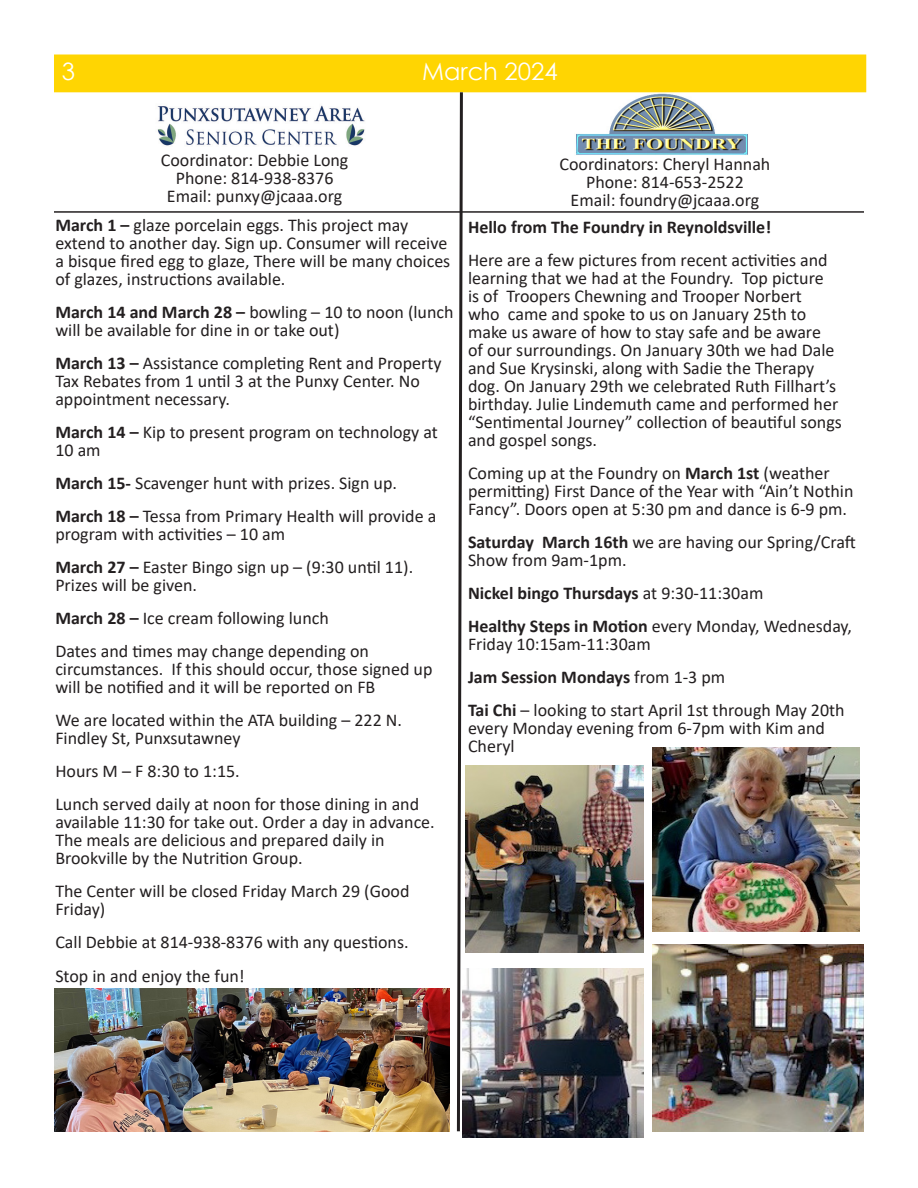
<style>
.page{position:relative;width:918px;height:1188px;background:#fff}
.page>*{position:absolute;margin:0;border:0;box-sizing:border-box;transform-origin:0 0}
.t1{font:24px "Century Gothic";color:#fff}
.t2{font:18px/18px "Calibri";color:#231f20}
.t3{font:700 18px "Calibri";color:#231f20}
.s1{font-weight:700}
.s2{font-weight:400}
</style>
<div class="page">
<div style="left:54px;top:55px;width:812px;height:37px;background:#ffd502"></div>
<svg style="left:455px;top:89px;width:9px;height:1045px"></svg>
<img style="left:157px;top:105px;width:208px;height:41px">
<img style="left:576px;top:94px;width:172px;height:61px">
<img style="left:54px;top:988px;width:396px;height:143px">
<img style="left:465px;top:765px;width:179px;height:188px">
<img style="left:652px;top:747px;width:207px;height:184px">
<img style="left:463px;top:968px;width:181px;height:170px">
<img style="left:652px;top:944px;width:212px;height:187px">
<hr style="left:54px;top:211px;width:810px;height:2px;background:#231f20">
<p class="t1" style="left:62px;top:55px;width:15px">3</p>
<p class="t1" style="left:422px;top:55px;width:137px">March 2024</p>
<p class="t2" style="left:161px;top:150px;width:189px">Coordinator: Debbie Long</p>
<p class="t2" style="left:176px;top:168px;width:159px">Phone: 814-938-8376</p>
<p class="t2" style="left:167px;top:186px;width:177px">Email: punxy@jcaaa.org</p>
<p class="t2" style="left:55px;top:215px;width:397px"><span class="s1">March 1 –</span> glaze porcelain eggs. This project may extend to another day. Sign up. Consumer will receive a bisque fired egg to glaze, There will be many choices of glazes, instructions available.</p>
<p class="t2" style="left:55px;top:302px;width:400px"><span class="s1">March 14 and March 28 –</span> bowling – 10 to noon (lunch will be available for dine in or take out)</p>
<p class="t2" style="left:55px;top:353px;width:388px"><span class="s1">March 13 –</span> Assistance completing Rent and Property<br>Tax Rebates from 1 until 3 at the Punxy Center. No appointment necessary.</p>
<p class="t2" style="left:55px;top:422px;width:384px"><span class="s1">March 14 –</span> Kip to present program on technology at<br>10 am</p>
<p class="t2" style="left:55px;top:473px;width:343px"><span class="s1">March 15-</span> Scavenger hunt with prizes. Sign up.</p>
<p class="t2" style="left:55px;top:506px;width:383px"><span class="s1">March 18 –</span> Tessa from Primary Health will provide a program with activities – 10 am</p>
<p class="t2" style="left:55px;top:557px;width:359px"><span class="s1">March 27 –</span> Easter Bingo sign up – (9:30 until 11).<br>Prizes will be given.</p>
<p class="t2" style="left:55px;top:608px;width:275px"><span class="s1">March 28 –</span> Ice cream following lunch</p>
<p class="t2" style="left:55px;top:641px;width:379px">Dates and times may change depending on circumstances. If this should occur, those signed up will be notified and it will be reported on FB</p>
<p class="t2" style="left:55px;top:710px;width:348px">We are located within the ATA building – 222 N.<br>Findley St, Punxsutawney</p>
<p class="t2" style="left:55px;top:761px;width:186px">Hours M – F 8:30 to 1:15.</p>
<p class="t2" style="left:55px;top:794px;width:381px">Lunch served daily at noon for those dining in and available 11:30 for take out. Order a day in advance.<br>The meals are delicious and prepared daily in Brookville by the Nutrition Group.</p>
<p class="t2" style="left:55px;top:881px;width:356px">The Center will be closed Friday March 29 (Good<br>Friday)</p>
<p class="t2" style="left:55px;top:932px;width:355px">Call Debbie at 814-938-8376 with any questions.</p>
<p class="t2" style="left:55px;top:966px;width:191px">Stop in and enjoy the fun!</p>
<p class="t2" style="left:560px;top:155px;width:212px">Coordinators: Cheryl Hannah</p>
<p class="t2" style="left:586px;top:173px;width:159px">Phone: 814-653-2522</p>
<p class="t2" style="left:571px;top:191px;width:190px">Email: foundry@jcaaa.org</p>
<p class="t3" style="left:468px;top:214px;width:305px">Hello from The Foundry in Reynoldsville!</p>
<p class="t2" style="left:468px;top:250px;width:375px">Here are a few pictures from recent activities and learning that we had at the Foundry. Top picture<br>is of Troopers Chewning and Trooper Norbert<br>who came and spoke to us on January 25th to make us aware of how to stay safe and be aware<br>of our surroundings. On January 30th we had Dale and Sue Krysinski, along with Sadie the Therapy dog. On January 29th we celebrated Ruth Fillhart’s birthday. Julie Lindemuth came and performed her “Sentimental Journey” collection of beautiful songs and gospel songs.</p>
<p class="t2" style="left:468px;top:463px;width:387px">Coming up at the Foundry on <span class="s1">March 1st</span> (weather permitting) First Dance of the Year with “Ain’t Nothin<br>Fancy”. Doors open at 5:30 pm and dance is 6-9 pm.</p>
<p class="t2" style="left:468px;top:532px;width:389px"><span class="s1">Saturday March 16th</span> we are having our Spring/Craft<br>Show from 9am-1pm.</p>
<p class="t3" style="left:468px;top:580px;width:297px">Nickel bingo Thursdays <span class="s2">at 9:30-11:30am</span></p>
<p class="t2" style="left:468px;top:616px;width:386px"><span class="s1">Healthy Steps in Motion</span> every Monday, Wednesday,<br>Friday 10:15am-11:30am</p>
<p class="t3" style="left:468px;top:664px;width:259px">Jam Session Mondays <span class="s2">from 1-3 pm</span></p>
<p class="t2" style="left:468px;top:700px;width:378px"><span class="s1">Tai Chi</span> – looking to start April 1st through May 20th every Monday evening from 6-7pm with Kim and<br>Cheryl</p>
</div>
